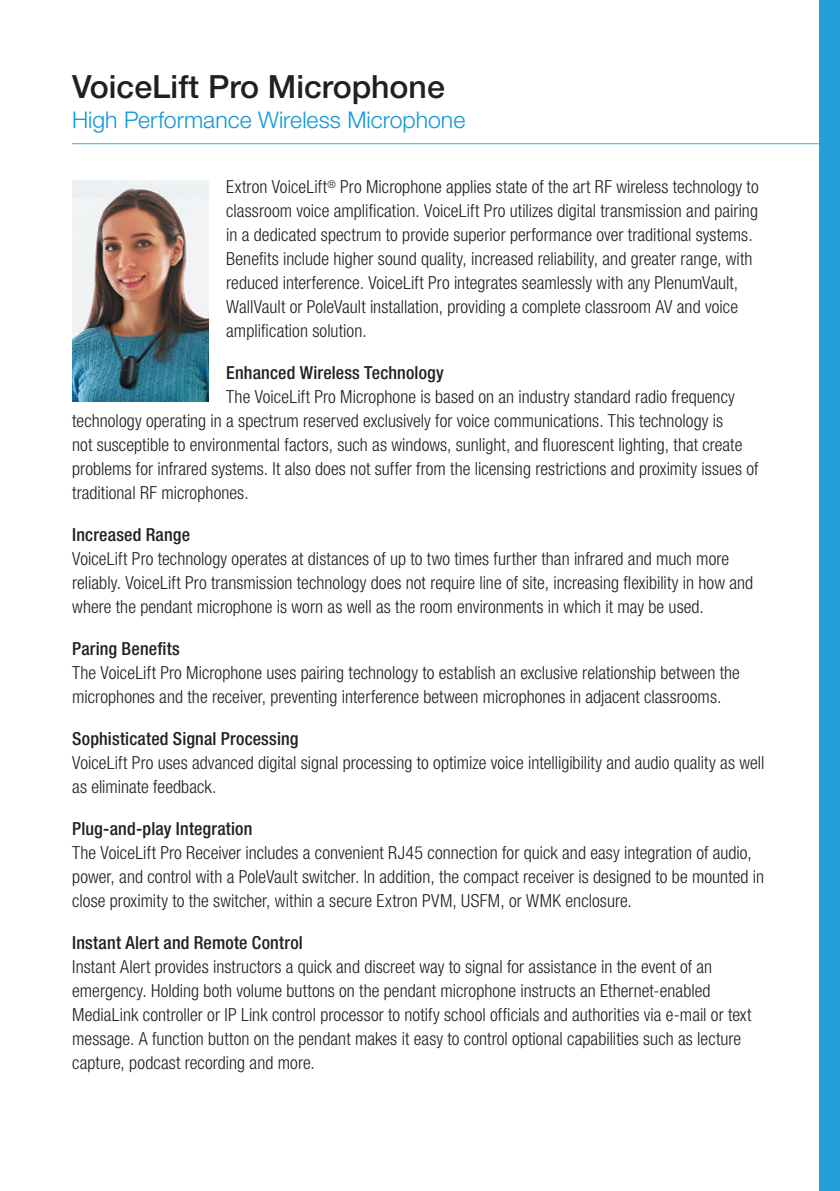
<style>
.page{position:relative;width:840px;height:1191px;background:#fff}
.page>*{position:absolute;margin:0;border:0;box-sizing:border-box;transform-origin:0 0}
.t1{font:500 32px "Helvetica Neue LT Std";color:#231f20}
.subhead{font:300 23px "Helvetica Neue LT Std";color:#1197d6}
.Text{font:300 condensed 18px/24px "Helvetica Neue LT Std";letter-spacing:.005em;color:#231f20}
.Text-2{font:500 condensed 18px "Helvetica Neue LT Std";letter-spacing:.01em;color:#231f20}
</style>
<div class="page">
<hr style="left:72px;top:143px;width:762px;height:1px;background:#1197d6">
<div style="left:819px;top:0;width:20px;height:1191px;background:#259ed9"></div>
<img style="left:72px;top:180px;width:136px;height:222px">
<p class="t1" style="left:72px;top:68px;width:374px">VoiceLift Pro Microphone</p>
<p class="subhead" style="left:72px;top:106px;width:394px">High Performance Wireless Microphone</p>
<p class="Text" style="left:226px;top:174px;width:533px">Extron VoiceLift<sup>®</sup> Pro Microphone applies state of the art RF wireless technology to classroom voice amplification. VoiceLift Pro utilizes digital transmission and pairing in a dedicated spectrum to provide superior performance over traditional systems.<br>Benefits include higher sound quality, increased reliability, and greater range, with reduced interference. VoiceLift Pro integrates seamlessly with any PlenumVault, WallVault or PoleVault installation, providing a complete classroom AV and voice amplification solution.</p>
<p class="Text-2" style="left:226px;top:362px;width:219px">Enhanced Wireless Technology</p>
<p class="Text" style="left:72px;top:384px;width:687px;text-indent:154px">The VoiceLift Pro Microphone is based on an industry standard radio frequency technology operating in a spectrum reserved exclusively for voice communications. This technology is<br>not susceptible to environmental factors, such as windows, sunlight, and fluorescent lighting, that create problems for infrared systems. It also does not suffer from the licensing restrictions and proximity issues of traditional RF microphones.</p>
<p class="Text-2" style="left:72px;top:524px;width:119px">Increased Range</p>
<p class="Text" style="left:72px;top:546px;width:682px">VoiceLift Pro technology operates at distances of up to two times further than infrared and much more reliably. VoiceLift Pro transmission technology does not require line of site, increasing flexibility in how and where the pendant microphone is worn as well as the room environments in which it may be used.</p>
<p class="Text-2" style="left:72px;top:638px;width:109px">Paring Benefits</p>
<p class="Text" style="left:72px;top:660px;width:668px">The VoiceLift Pro Microphone uses pairing technology to establish an exclusive relationship between the microphones and the receiver, preventing interference between microphones in adjacent classrooms.</p>
<p class="Text-2" style="left:72px;top:728px;width:228px">Sophisticated Signal Processing</p>
<p class="Text" style="left:72px;top:750px;width:693px">VoiceLift Pro uses advanced digital signal processing to optimize voice intelligibility and audio quality as well as eliminate feedback.</p>
<p class="Text-2" style="left:72px;top:818px;width:182px">Plug-and-play Integration</p>
<p class="Text" style="left:72px;top:840px;width:693px">The VoiceLift Pro Receiver includes a convenient RJ45 connection for quick and easy integration of audio, power, and control with a PoleVault switcher. In addition, the compact receiver is designed to be mounted in close proximity to the switcher, within a secure Extron PVM, USFM, or WMK enclosure.</p>
<p class="Text-2" style="left:72px;top:932px;width:232px">Instant Alert and Remote Control</p>
<p class="Text" style="left:72px;top:954px;width:680px">Instant Alert provides instructors a quick and discreet way to signal for assistance in the event of an emergency. Holding both volume buttons on the pendant microphone instructs an Ethernet-enabled MediaLink controller or IP Link control processor to notify school officials and authorities via e-mail or text message. A function button on the pendant makes it easy to control optional capabilities such as lecture capture, podcast recording and more.</p>
</div>
